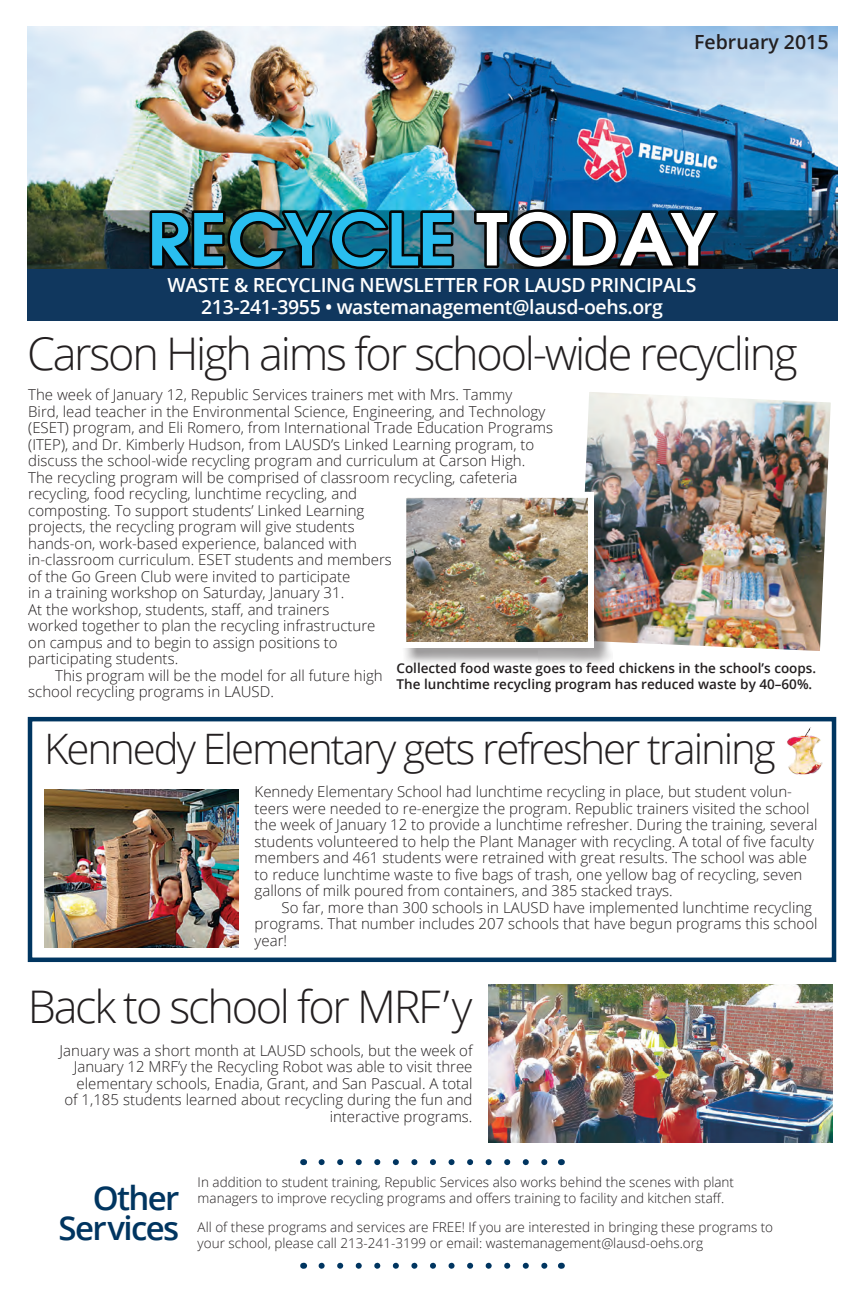
<style>
.page{position:relative;width:864px;height:1296px;background:#fff}
.page>*{position:absolute;margin:0;border:0;box-sizing:border-box;transform-origin:0 0}
.t1{font:300 45px "Open Sans";letter-spacing:-.05em;color:#231f20}
.t2{font:300 42px "Open Sans";letter-spacing:-.05em;color:#231f20}
.t3{font:600 33px/30px "Open Sans";letter-spacing:-.05em;color:#003560;text-align:right}
.t4{font:600 19.5px/22.5px "Open Sans";letter-spacing:-.02em;color:#fff;text-align:center}
.t5{font:600 19.5px "Open Sans";color:#231f20}
.t6{font:300 15px/16.5px "Open Sans";color:#231f20}
.t7{font:300 13.5px/15.8px "Open Sans";color:#231f20}
.t8{font:600 13.5px/15.8px "Open Sans";color:#231f20}
</style>
<div class="page">
<div style="left:28px;top:717px;width:808px;height:245px;border:4px solid #003560"></div>
<img style="left:27px;top:26px;width:810px;height:243px">
<div style="left:27px;top:269px;width:810px;height:52px;background:#10375e"></div>
<svg style="left:474px;top:209px;width:245px;height:60px"></svg>
<img style="left:150px;top:209px;width:304px;height:60px">
<svg style="left:322px;top:1263px;width:226px;height:6px"></svg>
<svg style="left:322px;top:1159px;width:226px;height:6px"></svg>
<img style="left:584px;top:392px;width:247px;height:259px">
<img style="left:787px;top:727px;width:36px;height:48px">
<img style="left:488px;top:984px;width:345px;height:158px">
<img style="left:44px;top:790px;width:195px;height:158px">
<div style="left:403px;top:494px;width:210px;height:172px;background:#231f20;opacity:.44"></div>
<img style="left:407px;top:499px;width:180px;height:142px">
<div style="left:400px;top:492px;width:194px;height:156px;border:6px solid #fff"></div>
<h3 class="t5" style="left:694px;top:28px;width:136px">February 2015</h3>
<h3 class="t4" style="left:167px;top:273px;width:531px">WASTE &amp; RECYCLING NEWSLETTER FOR LAUSD PRINCIPALS<br>213-241-3955 • wastemanagement@lausd-oehs.org</h3>
<h1 class="t1" style="left:27px;top:323px;width:772px">Carson High aims for school-wide recycling</h1>
<p class="t6" style="left:28px;top:386px;width:485px">The week of January 12, Republic Services trainers met with Mrs. Tammy</p>
<p class="t6" style="left:28px;top:403px;width:519px">Bird, lead teacher in the Environmental Science, Engineering, and Technology</p>
<p class="t6" style="left:28px;top:419px;width:526px">(ESET) program, and Eli Romero, from International Trade Education Programs</p>
<p class="t6" style="left:28px;top:436px;width:508px">(ITEP), and Dr. Kimberly Hudson, from LAUSD’s Linked Learning program, to</p>
<p class="t6" style="left:28px;top:452px;width:499px">discuss the school-wide recycling program and curriculum at Carson High.</p>
<p class="t6" style="left:28px;top:469px;width:491px">The recycling program will be comprised of classroom recycling, cafeteria</p>
<p class="t6" style="left:28px;top:485px;width:330px">recycling, food recycling, lunchtime recycling, and</p>
<p class="t6" style="left:28px;top:502px;width:338px">composting. To support students’ Linked Learning</p>
<p class="t6" style="left:28px;top:518px;width:328px">projects, the recycling program will give students</p>
<p class="t6" style="left:28px;top:535px;width:330px">hands-on, work-based experience, balanced with</p>
<p class="t6" style="left:28px;top:551px;width:365px">in-classroom curriculum. ESET students and members</p>
<p class="t6" style="left:28px;top:568px;width:324px">of the Go Green Club were invited to participate</p>
<p class="t6" style="left:28px;top:584px;width:318px">in a training workshop on Saturday, January 31.</p>
<p class="t6" style="left:28px;top:601px;width:303px">At the workshop, students, staff, and trainers</p>
<p class="t6" style="left:28px;top:617px;width:349px">worked together to plan the recycling infrastructure</p>
<p class="t6" style="left:28px;top:634px;width:311px">on campus and to begin to assign positions to</p>
<p class="t6" style="left:28px;top:650px;width:151px">participating students.</p>
<p class="t6" style="left:55px;top:667px;width:329px">This program will be the model for all future high</p>
<p class="t6" style="left:28px;top:683px;width:247px">school recycling programs in LAUSD.</p>
<h2 class="t2" style="left:44px;top:720px;width:733px">Kennedy Elementary gets refresher training</h2>
<p class="t6" style="left:255px;top:783px;width:565px">Kennedy Elementary School had lunchtime recycling in place, but student volun&shy;teers were needed to re-energize the program. Republic trainers visited the school the week of January 12 to provide a lunchtime refresher. During the training, several students volunteered to help the Plant Manager with recycling. A total of five faculty members and 461 students were retrained with great results. The school was able to reduce lunchtime waste to five bags of trash, one yellow bag of recycling, seven gallons of milk poured from containers, and 385 stacked trays.</p>
<p class="t6" style="left:255px;top:898px;width:564px;text-indent:27px">So far, more than 300 schools in LAUSD have implemented lunchtime recycling programs. That number includes 207 schools that have begun programs this school year!</p>
<p class="t8" style="left:397px;top:660px;width:421px">Collected food waste goes to feed chickens in the school’s coops.<br>The lunchtime recycling program has reduced waste by 40–60%.</p>
<h1 class="t1" style="left:28px;top:975px;width:446px">Back to school for MRF’y</h1>
<p class="t6" style="left:60px;top:1042px;width:415px;text-align:right">January was a short month at LAUSD schools, but the week of January 12 MRF’y the Recycling Robot was able to visit three elementary schools, Enadia, Grant, and San Pascual. A total of 1,185 students learned about recycling during the fun and interactive programs.</p>
<h3 class="t3" style="left:59px;top:1182px;width:122px">Other<br>Services</h3>
<p class="t7" style="left:198px;top:1174px;width:538px">In addition to student training, Republic Services also works behind the scenes with plant managers to improve recycling programs and offers training to facility and kitchen staff.</p>
<p class="t7" style="left:198px;top:1219px;width:577px">All of these programs and services are FREE! If you are interested in bringing these programs to your school, please call 213-241-3199 or email: wastemanagement@lausd-oehs.org</p>
</div>
